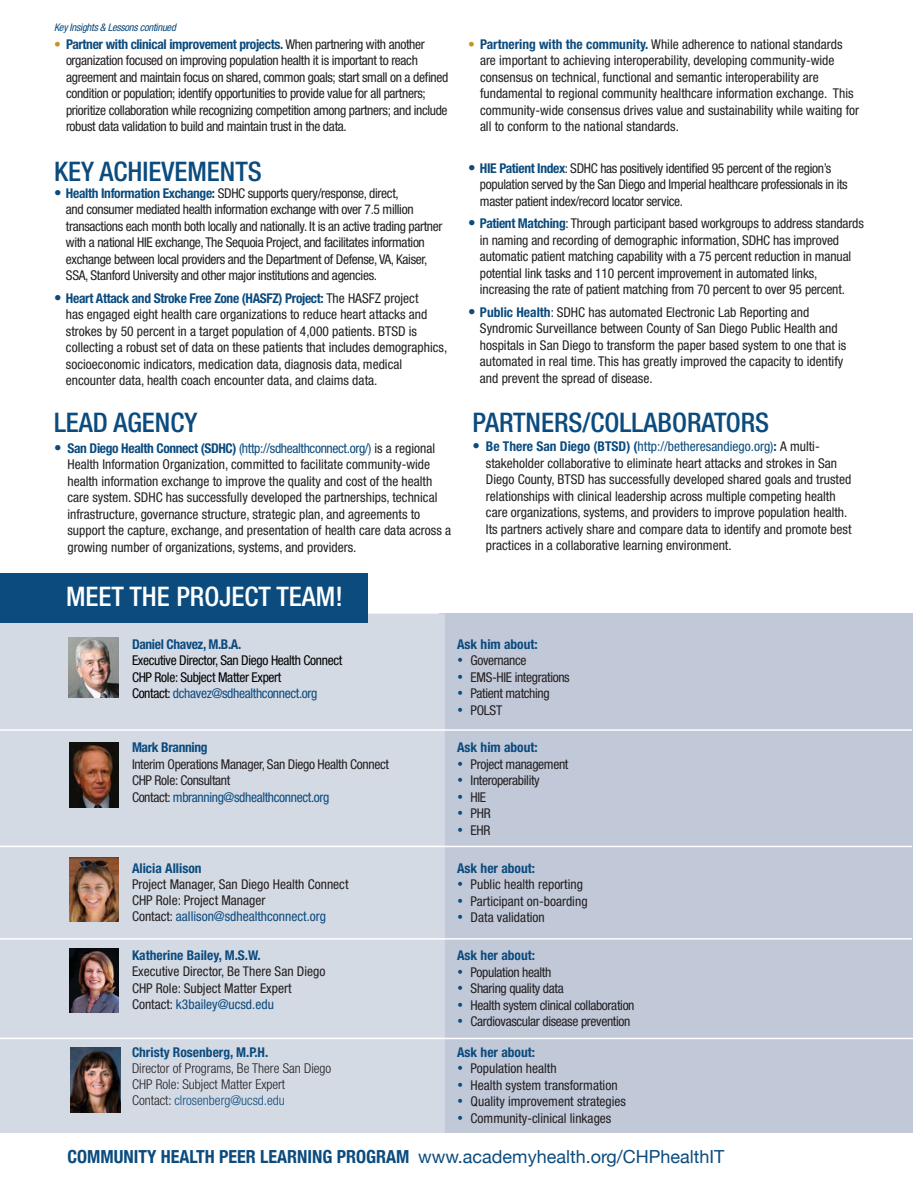
<style>
.page{position:relative;width:918px;height:1188px;background:#fff}
.page>*{position:absolute;margin:0;border:0;box-sizing:border-box;transform-origin:0 0}
.t1{font:500 condensed 27px "Helvetica Neue LT Std";color:#0b4b7e}
.t2{font:500 condensed 27px "Helvetica Neue LT Std";color:#fff}
.t3{font:700 condensed 18px "Helvetica Neue";color:#0b4b7e}
.t4{font:condensed 13.5px/16.5px "Helvetica Neue LT Std";color:#231f20}
.t5{font:condensed 13.5px/16.5px "Helvetica Neue LT Std";letter-spacing:-.025em;color:#231f20}
.t6{font:700 condensed 13.5px "Helvetica Neue LT Std";color:#0b4b7e}
.t7{font:condensed 13.5px/16.5px "Helvetica Neue LT Std";letter-spacing:-.025em;color:#000}
.t8{font:300 condensed 13.5px/16.2px "Helvetica Neue LT Std";color:#231f20}
.t9{font:700 condensed 13.5px "Helvetica Neue LT Std";letter-spacing:-.025em;color:#0b4b7e}
.t10{font:italic condensed 10.5px "Helvetica Neue LT Std";letter-spacing:-.025em;color:#0b4b7e}
.s1{color:#c8922b}
.s2{font-weight:700;color:#0b4b7e}
.s3{font-size:15px;color:#0b4b7e}
.s4{color:#0b4b7e}
.s5{font-weight:400;font-stretch:normal}
</style>
<div class="page">
<div style="left:439px;top:614px;width:474px;height:519px;background:#c1c9d9"></div>
<div style="left:0;top:614px;width:445px;height:519px;background:#d4dae4"></div>
<div style="left:0;top:573px;width:368px;height:50px;background:#0b4b7e"></div>
<img style="left:69px;top:638px;width:49px;height:60px">
<img style="left:69px;top:743px;width:49px;height:64px">
<img style="left:69px;top:857px;width:49px;height:65px">
<img style="left:69px;top:948px;width:49px;height:65px">
<img style="left:71px;top:1048px;width:49px;height:64px">
<hr style="left:0;top:729px;width:911px;height:2px;background:#fff">
<hr style="left:0;top:846px;width:911px;height:1px;background:#fff">
<hr style="left:0;top:938px;width:911px;height:2px;background:#fff">
<hr style="left:0;top:1038px;width:918px;height:1px;background:#fff">
<p class="t10" style="left:54px;top:24px;width:123px">Key Insights &amp; Lessons continued</p>
<p class="t5" style="left:66px;top:37px;width:384px;text-indent:-12px"><span class="s1">•</span> <span class="s2">Partner with clinical improvement projects.</span> When partnering with another organization focused on improving population health it is important to reach agreement and maintain focus on shared, common goals; start small on a defined condition or population; identify opportunities to provide value for all partners; prioritize collaboration while recognizing competition among partners; and include robust data validation to build and maintain trust in the data.</p>
<p class="t4" style="left:480px;top:37px;width:381px;text-indent:-12px"><span class="s1">•</span> <span class="s2">Partnering with the community.</span> While adherence to national standards are important to achieving interoperability, developing community-wide consensus on technical, functional and semantic interoperability are fundamental to regional community healthcare information exchange. This community-wide consensus drives value and sustainability while waiting for all to conform to the national standards.</p>
<p class="t5" style="left:480px;top:161px;width:369px;text-indent:-12px"><span class="s3">•</span> <span class="s2">HIE Patient Index</span>: SDHC has positively identified 95 percent of the region’s population served by the San Diego and Imperial healthcare professionals in its master patient index/record locator service.</p>
<p class="t4" style="left:480px;top:216px;width:385px;text-indent:-12px"><span class="s3">•</span> <span class="s2">Patient Matching</span>: Through participant based workgroups to address standards in naming and recording of demographic information, SDHC has improved automatic patient matching capability with a 75 percent reduction in manual potential link tasks and 110 percent improvement in automated links, increasing the rate of patient matching from 70 percent to over 95 percent.</p>
<p class="t4" style="left:480px;top:305px;width:368px;text-indent:-12px"><span class="s3">•</span> <span class="s2">Public Health</span>: SDHC has automated Electronic Lab Reporting and Syndromic Surveillance between County of San Diego Public Health and hospitals in San Diego to transform the paper based system to one that is automated in real time. This has greatly improved the capacity to identify and prevent the spread of disease.</p>
<h2 class="t1" style="left:54px;top:162px;width:209px">KEY ACHIEVEMENTS</h2>
<p class="t5" style="left:66px;top:186px;width:378px;text-indent:-12px"><span class="s3">•</span> <span class="s2">Health Information Exchange:</span> SDHC supports query/response, direct,<br>and consumer mediated health information exchange with over 7.5 million transactions each month both locally and nationally. It is an active trading partner with a national HIE exchange, The Sequoia Project, and facilitates information exchange between local providers and the Department of Defense, VA, Kaiser, SSA, Stanford University and other major institutions and agencies.</p>
<p class="t4" style="left:66px;top:291px;width:383px;text-indent:-12px"><span class="s3">•</span> <span class="s2">Heart Attack and Stroke Free Zone (HASFZ) Project:</span> The HASFZ project<br>has engaged eight health care organizations to reduce heart attacks and strokes by 50 percent in a target population of 4,000 patients. BTSD is collecting a robust set of data on these patients that includes demographics, socioeconomic indicators, medication data, diagnosis data, medical encounter data, health coach encounter data, and claims data.</p>
<h2 class="t1" style="left:54px;top:412px;width:145px">LEAD AGENCY</h2>
<p class="t4" style="left:67px;top:441px;width:385px;text-indent:-13px"><span class="s3">•</span> <span class="s2">San Diego Health Connect (SDHC)</span> <span class="s4">(http://sdhealthconnect.org/)</span> is a regional Health Information Organization, committed to facilitate community-wide health information exchange to improve the quality and cost of the health care system. SDHC has successfully developed the partnerships, technical infrastructure, governance structure, strategic plan, and agreements to support the capture, exchange, and presentation of health care data across a growing number of organizations, systems, and providers.</p>
<h2 class="t1" style="left:473px;top:412px;width:298px">PARTNERS/COLLABORATORS</h2>
<p class="t4" style="left:486px;top:439px;width:367px;text-indent:-13px"><span class="s3">•</span> <span class="s2">Be There San Diego (BTSD) (</span><span class="s4">http://betheresandiego.org)</span><span class="s2">:</span> A multi&shy;stakeholder collaborative to eliminate heart attacks and strokes in San Diego County, BTSD has successfully developed shared goals and trusted relationships with clinical leadership across multiple competing health care organizations, systems, and providers to improve population health.<br>Its partners actively share and compare data to identify and promote best practices in a collaborative learning environment.</p>
<h2 class="t2" style="left:66px;top:586px;width:278px">MEET THE PROJECT TEAM!</h2>
<h3 class="t9" style="left:132px;top:639px;width:111px">Daniel Chavez, M.B.A.</h3>
<p class="t7" style="left:132px;top:653px;width:212px">Executive Director, San Diego Health Connect<br>CHP Role: Subject Matter Expert<br>Contact: <span class="s4">dchavez@sdhealthconnect.org</span></p>
<h3 class="t9" style="left:132px;top:743px;width:77px">Mark Branning</h3>
<p class="t5" style="left:132px;top:757px;width:258px">Interim Operations Manager, San Diego Health Connect<br>CHP Role: Consultant<br>Contact: <span class="s4">mbranning@sdhealthconnect.org</span></p>
<h3 class="t6" style="left:132px;top:863px;width:71px">Alicia Allison</h3>
<p class="t4" style="left:132px;top:877px;width:218px">Project Manager, San Diego Health Connect<br>CHP Role: Project Manager<br>Contact: <span class="s4">aallison@sdhealthconnect.org</span></p>
<h3 class="t6" style="left:132px;top:950px;width:130px">Katherine Bailey, M.S.W.</h3>
<p class="t4" style="left:132px;top:965px;width:195px">Executive Director, Be There San Diego<br>CHP Role: Subject Matter Expert<br>Contact: <span class="s4">k3bailey@ucsd.edu</span></p>
<h4 class="t6" style="left:457px;top:639px;width:82px">Ask him about:</h4>
<p class="t5" style="left:471px;top:653px;width:57px">Governance</p>
<p class="t5" style="left:471px;top:670px;width:101px">EMS-HIE integrations</p>
<p class="t5" style="left:471px;top:686px;width:81px">Patient matching</p>
<p class="t4" style="left:471px;top:703px;width:33px">POLST</p>
<h4 class="t6" style="left:457px;top:743px;width:82px">Ask him about:</h4>
<p class="t5" style="left:471px;top:757px;width:99px">Project management</p>
<p class="t5" style="left:471px;top:774px;width:71px">Interoperability</p>
<p class="t4" style="left:471px;top:790px;width:17px">HIE</p>
<p class="t4" style="left:471px;top:807px;width:22px">PHR</p>
<p class="t4" style="left:471px;top:823px;width:21px">EHR</p>
<h4 class="t6" style="left:457px;top:863px;width:79px">Ask her about:</h4>
<p class="t4" style="left:471px;top:877px;width:114px">Public health reporting</p>
<p class="t4" style="left:471px;top:894px;width:118px">Participant on-boarding</p>
<p class="t4" style="left:471px;top:910px;width:76px">Data validation</p>
<h4 class="t6" style="left:457px;top:951px;width:79px">Ask her about:</h4>
<p class="t5" style="left:471px;top:965px;width:82px">Population health</p>
<p class="t5" style="left:471px;top:981px;width:95px">Sharing quality data</p>
<p class="t5" style="left:471px;top:998px;width:165px">Health system clinical collaboration</p>
<p class="t5" style="left:471px;top:1014px;width:161px">Cardiovascular disease prevention</p>
<h3 class="t6" style="left:132px;top:1047px;width:138px">Christy Rosenberg, M.P.H.</h3>
<p class="t8" style="left:132px;top:1061px;width:201px">Director of Programs, Be There San Diego<br>CHP Role: Subject Matter Expert<br>Contact: <span class="s4">clrosenberg@ucsd.edu</span></p>
<h4 class="t6" style="left:457px;top:1047px;width:79px">Ask her about:</h4>
<p class="t4" style="left:471px;top:1061px;width:88px">Population health</p>
<p class="t4" style="left:471px;top:1078px;width:149px">Health system transformation</p>
<p class="t4" style="left:471px;top:1094px;width:157px">Quality improvement strategies</p>
<p class="t4" style="left:471px;top:1111px;width:142px">Community-clinical linkages</p>
<h3 class="t3" style="left:68px;top:1146px;width:659px">COMMUNITY HEALTH PEER LEARNING PROGRAM <span class="s5">www.academyhealth.org/CHPhealthIT</span></h3>
</div>
